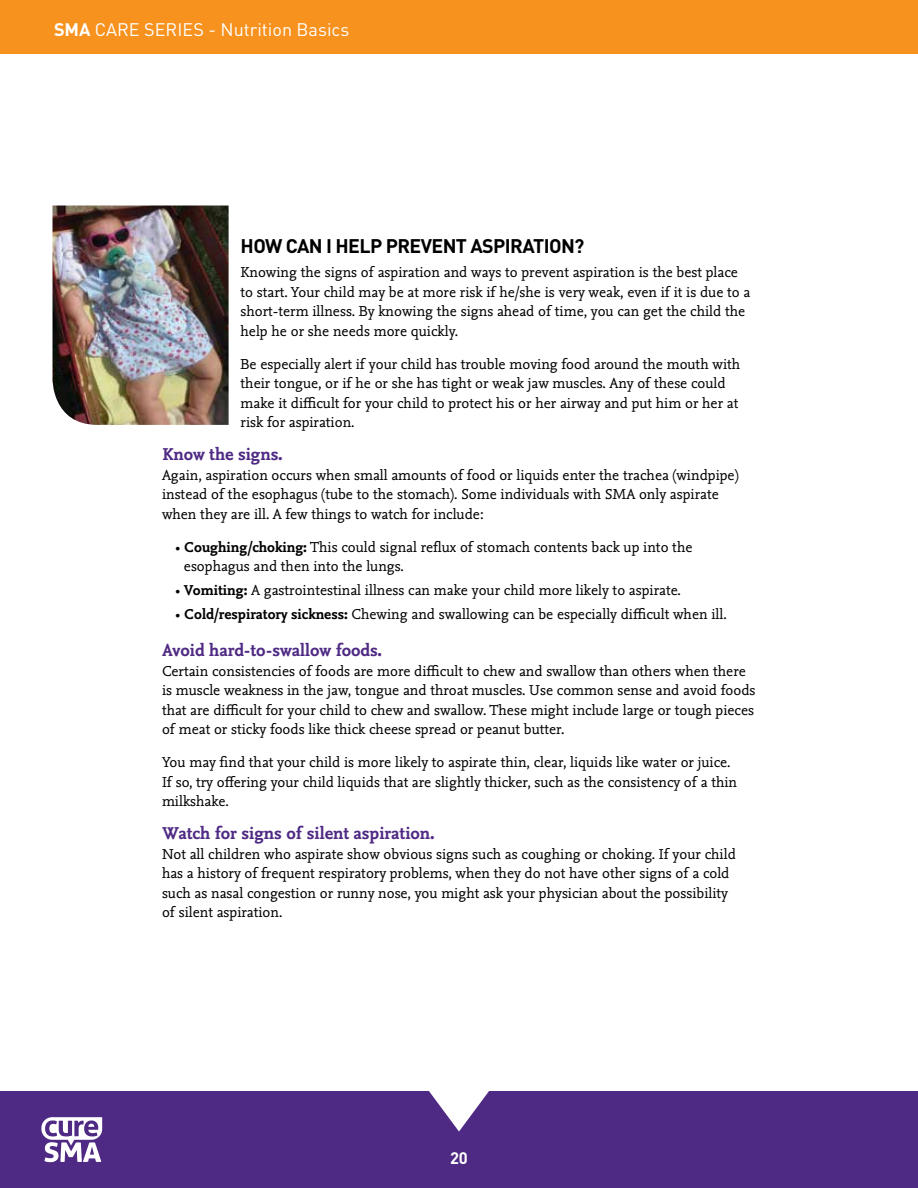
<style>
.page{position:relative;width:918px;height:1188px;background:#fff}
.page>*{position:absolute;margin:0;border:0;box-sizing:border-box;transform-origin:0 0}
.t1{font:700 19.5px "DIN";letter-spacing:-.03em;color:#000}
.t2{font:700 18px "Nexus Mix OT";color:#4f2a84}
.t3{font:18px "DIN";color:#fff}
.t4{font:700 16.5px "DIN";color:#fff}
.t5{font:15px/19.5px "Nexus Mix OT";color:#000}
.s1{font-weight:700}
</style>
<div class="page">
<img style="left:52px;top:206px;width:177px;height:219px">
<div style="left:0;top:0;width:918px;height:54px;background:#f7921e"></div>
<div style="left:0;top:1091px;width:918px;height:97px;background:#4f2a84"></div>
<svg style="left:429px;top:1091px;width:60px;height:41px"></svg>
<svg style="left:41px;top:1117px;width:61px;height:45px"></svg>
<p class="t3" style="left:54px;top:18px;width:297px"><span class="s1">SMA</span> CARE SERIES - Nutrition Basics</p>
<h1 class="t1" style="left:241px;top:233px;width:345px">HOW CAN I HELP PREVENT ASPIRATION?</h1>
<p class="t5" style="left:241px;top:263px;width:511px">Knowing the signs of aspiration and ways to prevent aspiration is the best place to start. Your child may be at more risk if he/she is very weak, even if it is due to a short-term illness. By knowing the signs ahead of time, you can get the child the help he or she needs more quickly.</p>
<p class="t5" style="left:241px;top:355px;width:501px">Be especially alert if your child has trouble moving food around the mouth with their tongue, or if he or she has tight or weak jaw muscles. Any of these could make it difficult for your child to protect his or her airway and put him or her at risk for aspiration.</p>
<p class="t2" style="left:162px;top:444px;width:122px">Know the signs.</p>
<p class="t5" style="left:162px;top:466px;width:578px">Again, aspiration occurs when small amounts of food or liquids enter the trachea (windpipe) instead of the esophagus (tube to the stomach). Some individuals with SMA only aspirate when they are ill. A few things to watch for include:</p>
<p class="t5" style="left:184px;top:538px;width:510px;text-indent:-8px">• <span class="s1">Coughing/choking:</span> This could signal reflux of stomach contents back up into the esophagus and then into the lungs.</p>
<p class="t5" style="left:176px;top:581px;width:507px">• <span class="s1">Vomiting:</span> A gastrointestinal illness can make your child more likely to aspirate.</p>
<p class="t5" style="left:176px;top:605px;width:553px">• <span class="s1">Cold/respiratory sickness:</span> Chewing and swallowing can be especially difficult when ill.</p>
<p class="t2" style="left:162px;top:640px;width:222px">Avoid hard-to-swallow foods.</p>
<p class="t5" style="left:162px;top:662px;width:595px">Certain consistencies of foods are more difficult to chew and swallow than others when there is muscle weakness in the jaw, tongue and throat muscles. Use common sense and avoid foods that are difficult for your child to chew and swallow. These might include large or tough pieces of meat or sticky foods like thick cheese spread or peanut butter.</p>
<p class="t5" style="left:162px;top:753px;width:577px">You may find that your child is more likely to aspirate thin, clear, liquids like water or juice.<br>If so, try offering your child liquids that are slightly thicker, such as the consistency of a thin milkshake.</p>
<p class="t2" style="left:162px;top:823px;width:274px">Watch for signs of silent aspiration.</p>
<p class="t5" style="left:162px;top:845px;width:575px">Not all children who aspirate show obvious signs such as coughing or choking. If your child has a history of frequent respiratory problems, when they do not have other signs of a cold such as nasal congestion or runny nose, you might ask your physician about the possibility of silent aspiration.</p>
<p class="t4" style="left:450px;top:1147px;width:19px">20</p>
</div>
